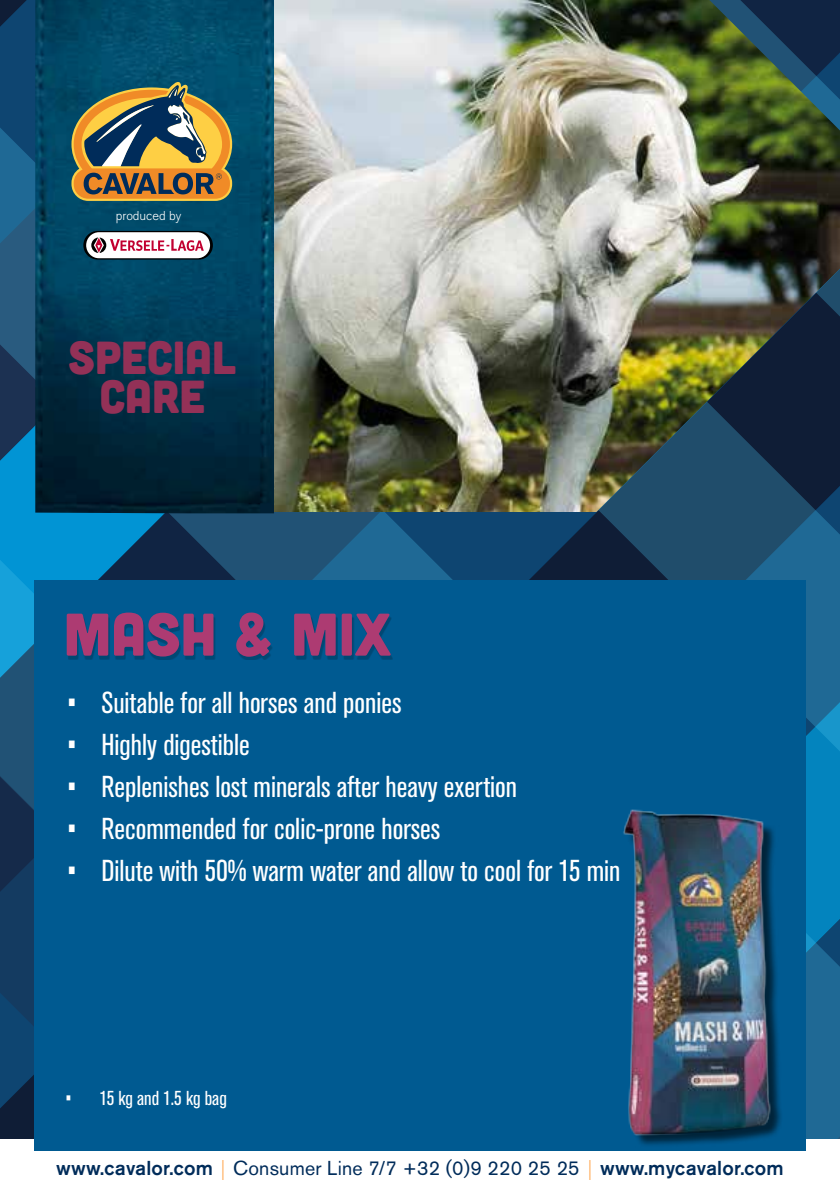
<style>
.page{position:relative;width:840px;height:1191px;background:#fff}
.page>*{position:absolute;margin:0;border:0;box-sizing:border-box;transform-origin:0 0}
.t1{font:60px "Cubano";color:#ad3b72}
.t2{font:46.2px/38.8px "Cubano";color:#933157;text-align:center}
.t3{font:condensed 30px "Akzidenz Grotesk Std";color:#fff}
.t4{font:500 20px "Akzidenz Grotesk Std";letter-spacing:.01em;color:#002c5a}
.t5{font:condensed 20px "Akzidenz Grotesk Std";color:#fff}
.t6{font:300 12.8px "Akzidenz Grotesk Std";color:#fff}
.s1{font-weight:300;font-stretch:condensed;color:#f93}
.s2{font-weight:400}
</style>
<div class="page">
<svg style="left:0;top:193px;width:35px;height:945px"></svg>
<img style="left:274px;top:0;width:565px;height:745px">
<svg style="left:0;top:512px;width:839px;height:78px"></svg>
<img style="left:35px;top:0;width:239px;height:513px">
<svg style="left:71px;top:82px;width:161px;height:119px"></svg>
<svg style="left:83px;top:231px;width:130px;height:28px"></svg>
<div style="left:34px;top:580px;width:771px;height:571px;background:#005a91"></div>
<div style="left:69px;top:615px;width:323px;height:45px;background:#000;opacity:.2"></div>
<img style="left:623px;top:745px;width:216px;height:406px">
<p class="t6" style="left:116px;top:209px;width:67px">produced by</p>
<h2 class="t2" style="left:69px;top:336px;width:169px">SPECIAL<br>CARE</h2>
<h1 class="t1" style="left:64px;top:596px;width:328px">MASH &amp; MIX</h1>
<p class="t3" style="left:67px;top:686px;width:336px">• Suitable for all horses and ponies</p>
<p class="t3" style="left:67px;top:728px;width:184px">• Highly digestible</p>
<p class="t3" style="left:67px;top:770px;width:451px">• Replenishes lost minerals after heavy exertion</p>
<p class="t3" style="left:67px;top:812px;width:374px">• Recommended for colic-prone horses</p>
<p class="t3" style="left:67px;top:854px;width:554px">• Dilute with 50% warm water and allow to cool for 15 min</p>
<p class="t5" style="left:65px;top:1087px;width:163px">• 15 kg and 1.5 kg bag</p>
<p class="t4" style="left:56px;top:1156px;width:728px">www.cavalor.com <span class="s1">|</span> <span class="s2">Consumer Line 7/7 +32 (0)9 220 25 25</span> <span class="s1">|</span> www.mycavalor.com</p>
</div>
